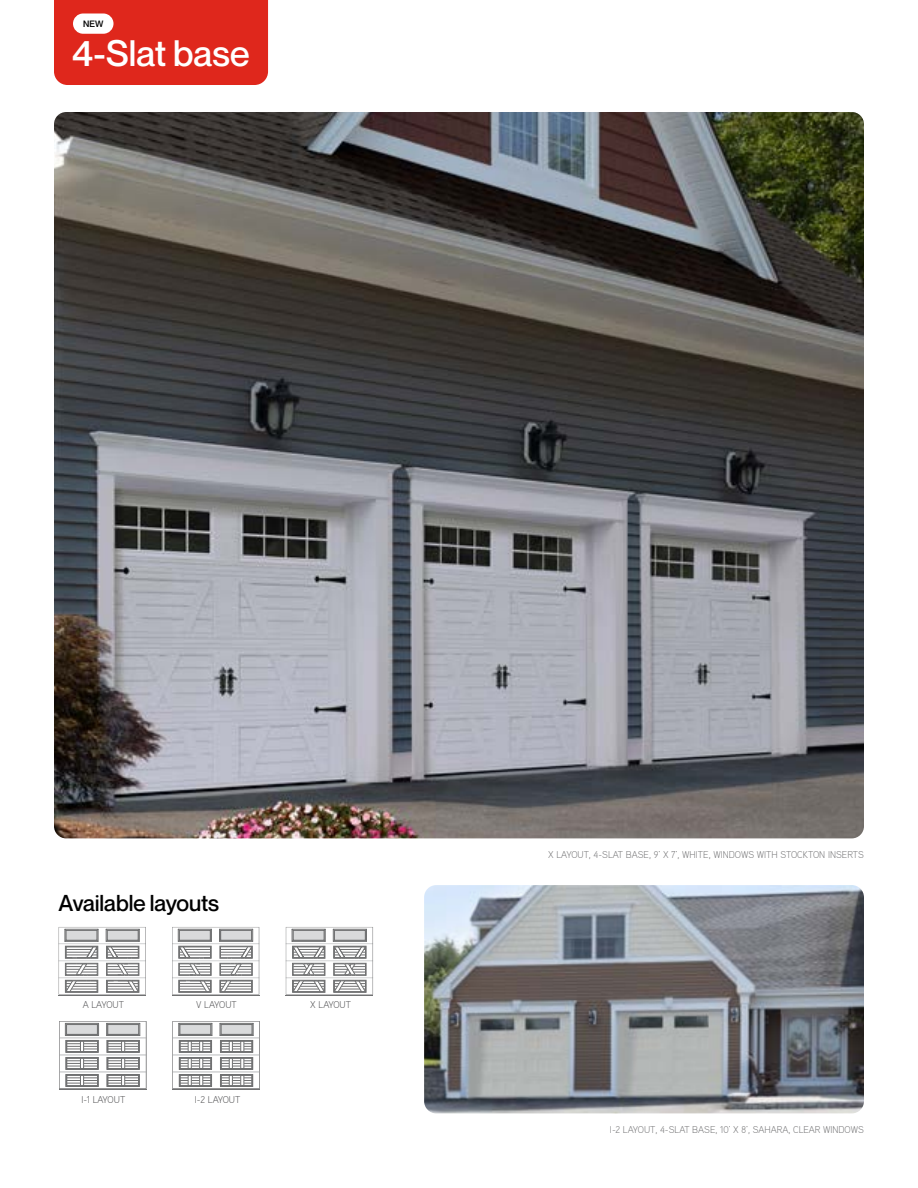
<style>
.page{position:relative;width:918px;height:1188px;background:#fff}
.page>*{position:absolute;margin:0;border:0;box-sizing:border-box;transform-origin:0 0}
.t1{font:500 36px "Neue Montreal";color:#fff}
.t2{font:500 22.5px "Neue Montreal";letter-spacing:-.005em;color:#000}
.t3{font:300 9.75px "Aaux";color:#4b4b4d}
.t4{font:500 9px "Neue Montreal";color:#000}
</style>
<div class="page">
<img style="left:54px;top:112px;width:810px;height:726px">
<hr style="left:59px;top:1089px;width:87px;height:1px;background:#707172">
<svg style="left:59px;top:1021px;width:87px;height:68px"></svg>
<hr style="left:173px;top:1089px;width:87px;height:1px;background:#707172">
<svg style="left:173px;top:1021px;width:87px;height:68px"></svg>
<hr style="left:286px;top:995px;width:87px;height:1px;background:#707172">
<svg style="left:286px;top:927px;width:87px;height:68px"></svg>
<hr style="left:59px;top:995px;width:87px;height:1px;background:#707172">
<svg style="left:59px;top:927px;width:87px;height:68px"></svg>
<hr style="left:172px;top:995px;width:87px;height:1px;background:#707172">
<svg style="left:172px;top:927px;width:87px;height:68px"></svg>
<img style="left:424px;top:885px;width:440px;height:228px">
<div style="left:54px;top:0;width:214px;height:85px;background:#df271c"></div>
<div style="left:73px;top:14px;width:41px;height:20px;background:#fff;border-radius:10px"></div>
<p class="t4" style="left:83px;top:18px;width:22px">NEW</p>
<h1 class="t1" style="left:72px;top:31px;width:179px">4-Slat base</h1>
<h2 class="t2" style="left:59px;top:889px;width:162px">Available layouts</h2>
<p class="t3" style="left:83px;top:998px;width:43px">A LAYOUT</p>
<p class="t3" style="left:196px;top:998px;width:42px">V LAYOUT</p>
<p class="t3" style="left:310px;top:998px;width:42px">X LAYOUT</p>
<p class="t3" style="left:81px;top:1093px;width:45px">I-1 LAYOUT</p>
<p class="t3" style="left:195px;top:1093px;width:47px">I-2 LAYOUT</p>
<p class="t3" style="left:548px;top:849px;width:317px">X LAYOUT, 4-SLAT BASE, 9’ X 7’, WHITE, WINDOWS WITH STOCKTON INSERTS</p>
<p class="t3" style="left:610px;top:1124px;width:256px">I-2 LAYOUT, 4-SLAT BASE, 10’ X 8’, SAHARA, CLEAR WINDOWS</p>
</div>
